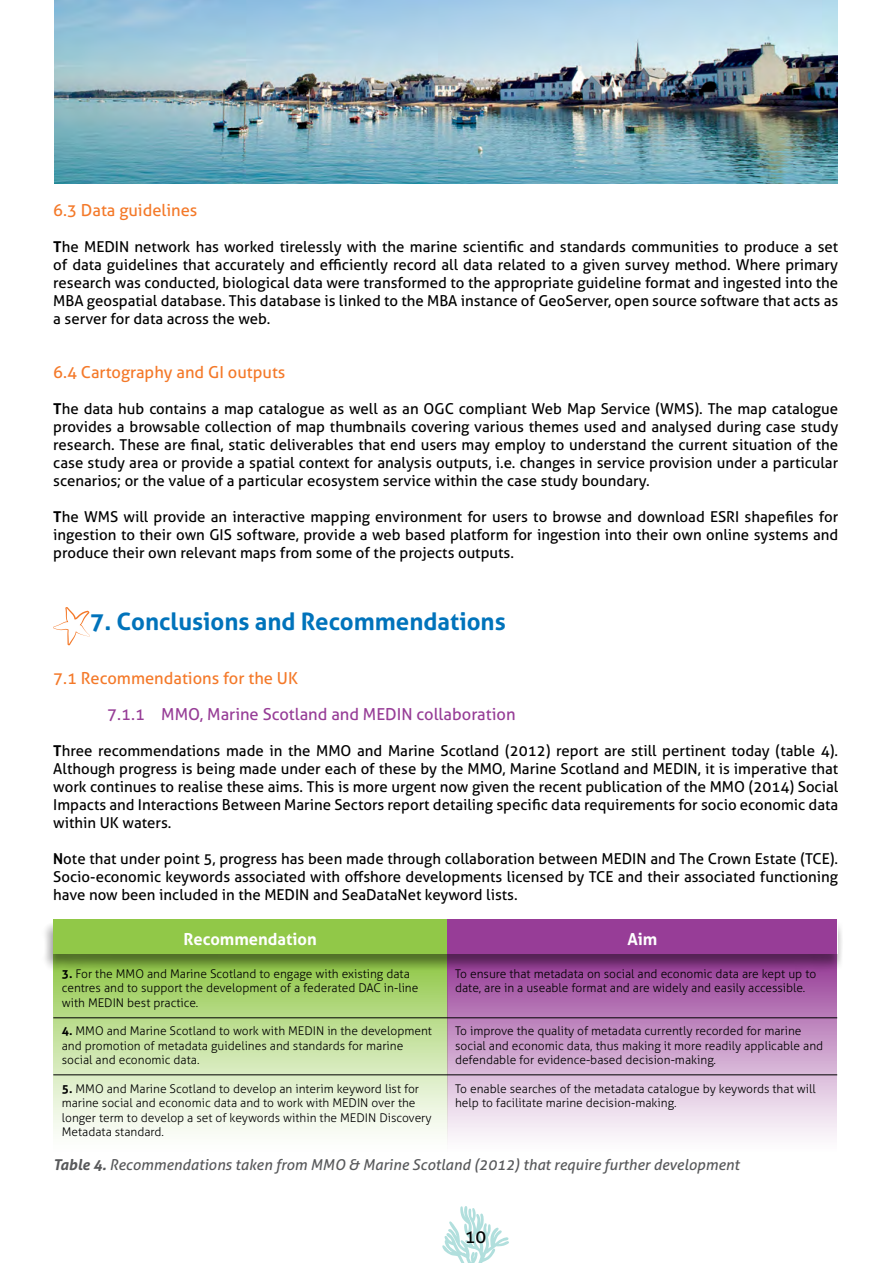
<style>
.page{position:relative;width:893px;height:1263px;background:#fff}
.page>*{position:absolute;margin:0;border:0;box-sizing:border-box;transform-origin:0 0}
.t1{font:700 24px "Aller";color:#0073bb}
.t2{font:18px "Aller";color:#000}
.t3{font:16.5px "Aller";color:#f47929}
.t4{font:16.5px "Aller";color:#973d97}
.t5{font:700 16.5px "Aller";color:#fff}
.t6{font:15px/18px "Aller";color:#000;text-align:justify}
.t7{font:italic 15px "Aller";color:#58595b}
.t8{font:300 12px/14.4px "Aller";color:#000}
.s1{font-weight:700}
</style>
<div class="page">
<svg style="left:53px;top:607px;width:37px;height:38px"></svg>
<svg style="left:53px;top:971px;width:394px;height:163px;background:#cbe4a9"></svg>
<svg style="left:447px;top:971px;width:390px;height:169px;background:#cda4cd"></svg>
<div style="left:41px;top:919px;width:803px;height:52px;background:#000;opacity:.45"></div>
<div style="left:53px;top:920px;width:394px;height:34px;background:#91c848"></div>
<div style="left:447px;top:920px;width:390px;height:34px;background:#973d97"></div>
<hr style="left:53px;top:1017px;width:784px;height:1px;background:#000">
<hr style="left:53px;top:1074px;width:784px;height:1px;background:#000">
<img style="left:54px;top:0;width:783px;height:183px">
<svg style="left:442px;top:1206px;width:67px;height:57px"></svg>
<p class="t3" style="left:53px;top:200px;width:146px">6.3 Data guidelines</p>
<p class="t6" style="left:53px;top:238px;width:786px"><span class="s1">T</span>he MEDIN network has worked tirelessly with the marine scientific and standards communities to produce a set of data guidelines that accurately and efficiently record all data related to a given survey method. Where primary research was conducted, biological data were transformed to the appropriate guideline format and ingested into the MBA geospatial database. This database is linked to the MBA instance of GeoServer, open source software that acts as a server for data across the web.</p>
<p class="t3" style="left:53px;top:362px;width:234px">6.4 Cartography and GI outputs</p>
<p class="t6" style="left:53px;top:400px;width:786px"><span class="s1">T</span>he data hub contains a map catalogue as well as an OGC compliant Web Map Service (WMS). The map catalogue provides a browsable collection of map thumbnails covering various themes used and analysed during case study research. These are final, static deliverables that end users may employ to understand the current situation of the case study area or provide a spatial context for analysis outputs, i.e. changes in service provision under a particular scenarios; or the value of a particular ecosystem service within the case study boundary.</p>
<p class="t6" style="left:53px;top:508px;width:786px"><span class="s1">T</span>he WMS will provide an interactive mapping environment for users to browse and download ESRI shapefiles for ingestion to their own GIS software, provide a web based platform for ingestion into their own online systems and produce their own relevant maps from some of the projects outputs.</p>
<h1 class="t1" style="left:90px;top:607px;width:417px">7. Conclusions and Recommendations</h1>
<p class="t3" style="left:53px;top:668px;width:246px">7.1 Recommendations for the UK</p>
<p class="t4" style="left:107px;top:704px;width:410px">7.1.1 MMO, Marine Scotland and MEDIN collaboration</p>
<p class="t6" style="left:53px;top:742px;width:787px"><span class="s1">T</span>hree recommendations made in the MMO and Marine Scotland (2012) report are still pertinent today (table 4).<br>Although progress is being made under each of these by the MMO, Marine Scotland and MEDIN, it is imperative that work continues to realise these aims. This is more urgent now given the recent publication of the MMO (2014) Social Impacts and Interactions Between Marine Sectors report detailing specific data requirements for socio economic data within UK waters.</p>
<p class="t6" style="left:53px;top:850px;width:786px"><span class="s1">N</span>ote that under point 5, progress has been made through collaboration between MEDIN and The Crown Estate (TCE).<br>Socio-economic keywords associated with offshore developments licensed by TCE and their associated functioning have now been included in the MEDIN and SeaDataNet keyword lists.</p>
<p class="t5" style="left:184px;top:929px;width:135px">Recommendation</p>
<p class="t5" style="left:627px;top:929px;width:32px">Aim</p>
<p class="t8" style="left:62px;top:966px;width:358px"><span class="s1">3.</span> For the MMO and Marine Scotland to engage with existing data centres and to support the development of a federated DAC in-line with MEDIN best practice.</p>
<p class="t8" style="left:62px;top:1024px;width:372px"><span class="s1">4.</span> MMO and Marine Scotland to work with MEDIN in the development and promotion of metadata guidelines and standards for marine social and economic data.</p>
<p class="t8" style="left:62px;top:1081px;width:371px"><span class="s1">5.</span> MMO and Marine Scotland to develop an interim keyword list for marine social and economic data and to work with MEDIN over the longer term to develop a set of keywords within the MEDIN Discovery Metadata standard.</p>
<p class="t8" style="left:455px;top:966px;width:363px">To ensure that metadata on social and economic data are kept up to date, are in a useable format and are widely and easily accessible.</p>
<p class="t8" style="left:455px;top:1024px;width:370px">To improve the quality of metadata currently recorded for marine social and economic data, thus making it more readily applicable and defendable for evidence-based decision-making.</p>
<p class="t8" style="left:455px;top:1081px;width:362px">To enable searches of the metadata catalogue by keywords that will help to facilitate marine decision-making.</p>
<p class="t7" style="left:53px;top:1156px;width:688px"><span class="s1">Table 4.</span> Recommendations taken from MMO &amp; Marine Scotland (2012) that require further development</p>
<p class="t2" style="left:465px;top:1225px;width:23px">10</p>
</div>
